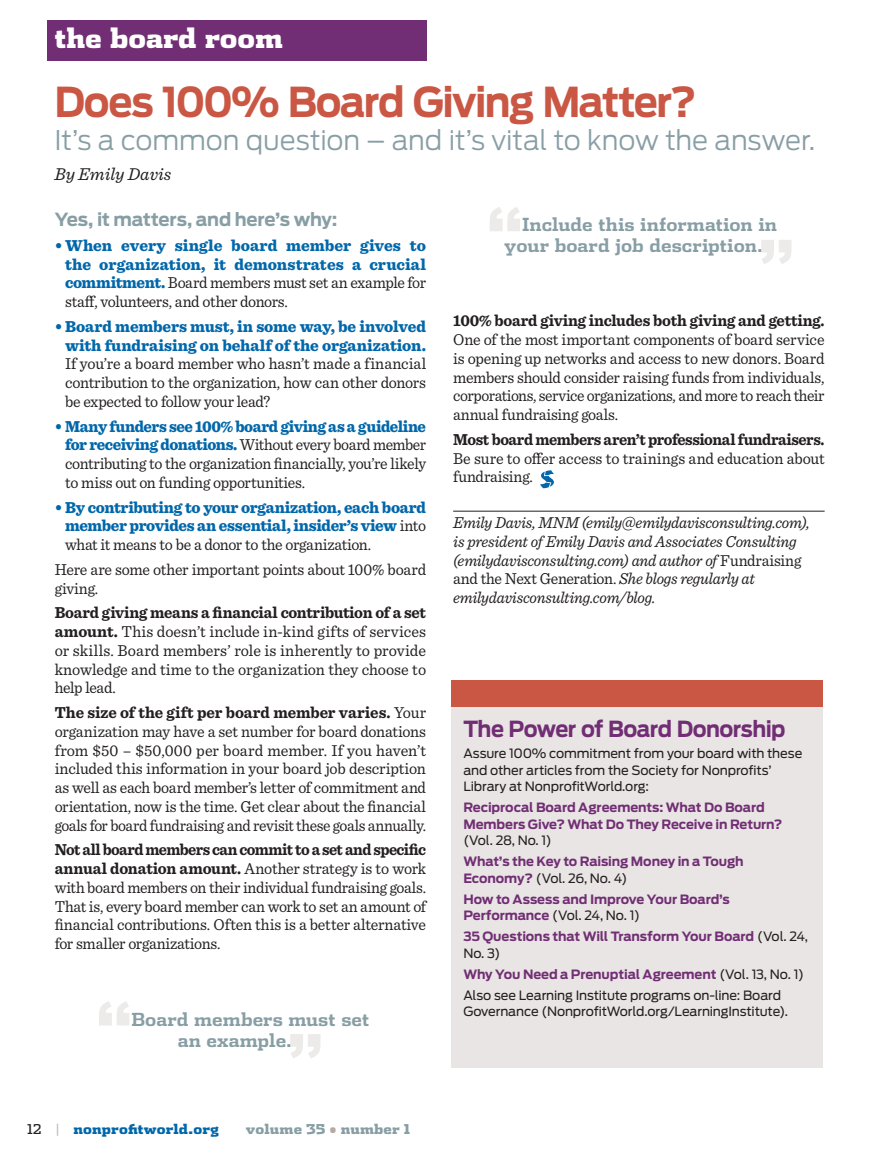
<style>
.page{position:relative;width:878px;height:1161px;background:#fff}
.page>*{position:absolute;margin:0;border:0;box-sizing:border-box;transform-origin:0 0}
.Pull_Quote{font:700 72px "Antenna";color:#ecebe9}
.Reg_Feature_Head{font:700 40.95px "Antenna";letter-spacing:-.04em;color:#ca5744;scale:.95 1}
.Reg_Feature_Subhead{font:300 27px "Antenna";letter-spacing:-.005em;color:#889ea5}
.Eyebrow_Head{font:900 27px "Dispatch";color:#fff}
.Sidebar_Head{font:700 22.05px "Antenna";letter-spacing:-.025em;color:#712e74;scale:.95 1}
.Pull_Quote-2{font:700 18px/21px "Dispatch";color:#889ea5}
.Reg_Feature_Sub2{font:700 18px "Antenna";letter-spacing:-.01em;color:#889ea5}
.Reg_Feature_Credit{font:italic 18px "Sentinel";color:#231f20}
.Feature_Copy{font:16.5px/18.8px "Sentinel";letter-spacing:-.015em;color:#231f20;text-align:justify;scale:.96 1}
.Article_Credit_w__ru{font:italic 16.5px/18.8px "Sentinel";letter-spacing:-.015em;color:#231f20;scale:.95 1}
.Feature_Copy-2{font:16.5px/18.8px "Sentinel";letter-spacing:-.015em;color:#231f20;text-align:justify}
.Feature_Copy-3{font:16.5px/18.8px "Sentinel";letter-spacing:-.015em;color:#231f20;text-align:justify;scale:.94 1}
.Feature_Copy-4{font:900 16.5px/18.8px "Sentinel";letter-spacing:-.01em;color:#0067aa;text-align:justify}
.Feature_Copy-5{font:900 16.5px/18.8px "Sentinel";letter-spacing:-.01em;color:#0067aa;text-align:justify;scale:.95 1}
.t1{font:900 13.5px "Dispatch";letter-spacing:.01em;color:#0067aa}
.t2{font:900 13.5px "Dispatch";letter-spacing:.015em;color:#889ea5}
.Sidebar_Sans_Copy{font:700 12.75px/16.5px "Antenna";letter-spacing:-.01em;color:#712e74}
.Sidebar_Sans_Copy-2{font:12.75px/16.5px "Antenna";letter-spacing:-.01em;color:#231f20}
.s1{font-weight:400;color:#231f20}
.s2{font-weight:900;color:#0067aa}
.s3{font-weight:700}
.s4{font-style:normal}
.s5{font-weight:400;color:#bcbdc0}
.s6{color:#b5a9a5}
</style>
<div class="page">
<hr style="left:453px;top:511px;width:371px;height:1px;background:#231f20">
<svg style="left:540px;top:470px;width:14px;height:18px"></svg>
<div style="left:450px;top:704px;width:372px;height:364px;background:#e9e5e4"></div>
<div style="left:450px;top:680px;width:372px;height:27px;background:#ca5744"></div>
<div style="left:47px;top:21px;width:380px;height:40px;background:#712e74"></div>
<p class="Eyebrow_Head" style="left:55px;top:19px;width:230px">the board room</p>
<p class="Reg_Feature_Head" style="left:55px;top:77px;width:677px">Does 100% Board Giving Matter?</p>
<p class="Reg_Feature_Subhead" style="left:55px;top:124px;width:762px">It’s a common question – and it’s vital to know the answer.</p>
<p class="Reg_Feature_Credit" style="left:55px;top:160px;width:118px">By Emily Davis</p>
<p class="Reg_Feature_Sub2" style="left:55px;top:209px;width:284px">Yes, it matters, and here’s why:</p>
<p class="Feature_Copy-4" style="left:65px;top:235px;width:362px;text-indent:-10px">• When every single board member gives to the organization, it demonstrates a crucial commitment. <span class="s1">Board members must set an example for staff, volunteers, and other donors.</span></p>
<p class="Feature_Copy" style="left:65px;top:316px;width:378px;text-indent:-10px"><span class="s2">• Board members must, in some way, be involved with fundraising on behalf of the organization.<br></span>If you’re a board member who hasn’t made a financial contribution to the organization, how can other donors be expected to follow your lead?</p>
<p class="Feature_Copy-3" style="left:65px;top:416px;width:385px;text-indent:-10px"><span class="s2">• Many funders see 100% board giving as a guideline for receiving donations.</span> Without every board member contributing to the organization financially, you’re likely to miss out on funding opportunities.</p>
<p class="Feature_Copy-5" style="left:65px;top:497px;width:381px;text-indent:-10px">• By contributing to your organization, each board member provides an essential, insider’s view <span class="s1">into what it means to be a donor to the organization.</span></p>
<p class="Feature_Copy" style="left:55px;top:559px;width:388px">Here are some other important points about 100% board giving.</p>
<p class="Feature_Copy-2" style="left:55px;top:602px;width:373px"><span class="s3">Board giving means a financial contribution of a set amount.</span> This doesn’t include in-kind gifts of services or skills. Board members’ role is inherently to provide knowledge and time to the organization they choose to help lead.</p>
<p class="Feature_Copy" style="left:55px;top:702px;width:388px"><span class="s3">The size of the gift per board member varies.</span> Your organization may have a set number for board donations from $50 – $50,000 per board member. If you haven’t included this information in your board job description as well as each board member’s letter of commitment and orientation, now is the time. Get clear about the financial goals for board fundraising and revisit these goals annually.</p>
<p class="Feature_Copy" style="left:55px;top:839px;width:388px"><span class="s3">Not all board members can commit to a set and specific annual donation amount.</span> Another strategy is to work with board members on their individual fundraising goals.<br>That is, every board member can work to set an amount of financial contributions. Often this is a better alternative for smaller organizations.</p>
<p class="Pull_Quote" style="left:95px;top:985px;width:40px">“</p>
<p class="Pull_Quote-2" style="left:178px;top:1007px;width:193px;text-indent:-46px">Board members must set an example.</p>
<p class="Pull_Quote" style="left:286px;top:1018px;width:40px">”</p>
<p class="Pull_Quote" style="left:486px;top:191px;width:40px">“</p>
<p class="Pull_Quote-2" style="left:504px;top:213px;width:274px;text-indent:18px">Include this information in your board job description.</p>
<p class="Pull_Quote" style="left:757px;top:224px;width:40px">”</p>
<p class="Feature_Copy" style="left:453px;top:310px;width:388px"><span class="s3">100% board giving includes both giving and getting.<br></span>One of the most important components of board service is opening up networks and access to new donors. Board members should consider raising funds from individuals, corporations, service organizations, and more to reach their annual fundraising goals.</p>
<p class="Feature_Copy" style="left:453px;top:429px;width:388px"><span class="s3">Most board members aren’t professional fundraisers.<br></span>Be sure to offer access to trainings and education about fundraising.</p>
<p class="Article_Credit_w__ru" style="left:453px;top:512px;width:377px">Emily Davis, MNM (emily@emilydavisconsulting.com), is president of Emily Davis and Associates Consulting (emilydavisconsulting.com) and author of <span class="s4">Fundraising and the Next Generation.</span> She blogs regularly at emilydavisconsulting.com/blog.</p>
<p class="Sidebar_Head" style="left:463px;top:716px;width:340px">The Power of Board Donorship</p>
<p class="Sidebar_Sans_Copy-2" style="left:463px;top:745px;width:340px">Assure 100% commitment from your board with these and other articles from the Society for Nonprofits’<br>Library at NonprofitWorld.org:</p>
<p class="Sidebar_Sans_Copy" style="left:463px;top:799px;width:320px">Reciprocal Board Agreements: What Do Board<br>Members Give? What Do They Receive in Return? <span class="s1">(Vol. 28, No. 1)</span></p>
<p class="Sidebar_Sans_Copy" style="left:463px;top:853px;width:282px">What’s the Key to Raising Money in a Tough<br>Economy? <span class="s1">(Vol. 26, No. 4)</span></p>
<p class="Sidebar_Sans_Copy" style="left:463px;top:891px;width:268px">How to Assess and Improve Your Board’s<br>Performance <span class="s1">(Vol. 24, No. 1)</span></p>
<p class="Sidebar_Sans_Copy" style="left:463px;top:928px;width:346px">35 Questions that Will Transform Your Board <span class="s1">(Vol. 24,<br>No. 3)</span></p>
<p class="Sidebar_Sans_Copy" style="left:463px;top:966px;width:342px">Why You Need a Prenuptial Agreement <span class="s1">(Vol. 13, No. 1)</span></p>
<p class="Sidebar_Sans_Copy-2" style="left:463px;top:987px;width:326px">Also see Learning Institute programs on-line: Board<br>Governance (NonprofitWorld.org/LearningInstitute).</p>
<p class="t1" style="left:27px;top:1119px;width:193px"><span class="s1">12</span> <span class="s5">|</span> nonprofitworld.org</p>
<p class="t2" style="left:246px;top:1119px;width:166px">volume 35 <span class="s6">•</span> number 1</p>
</div>
